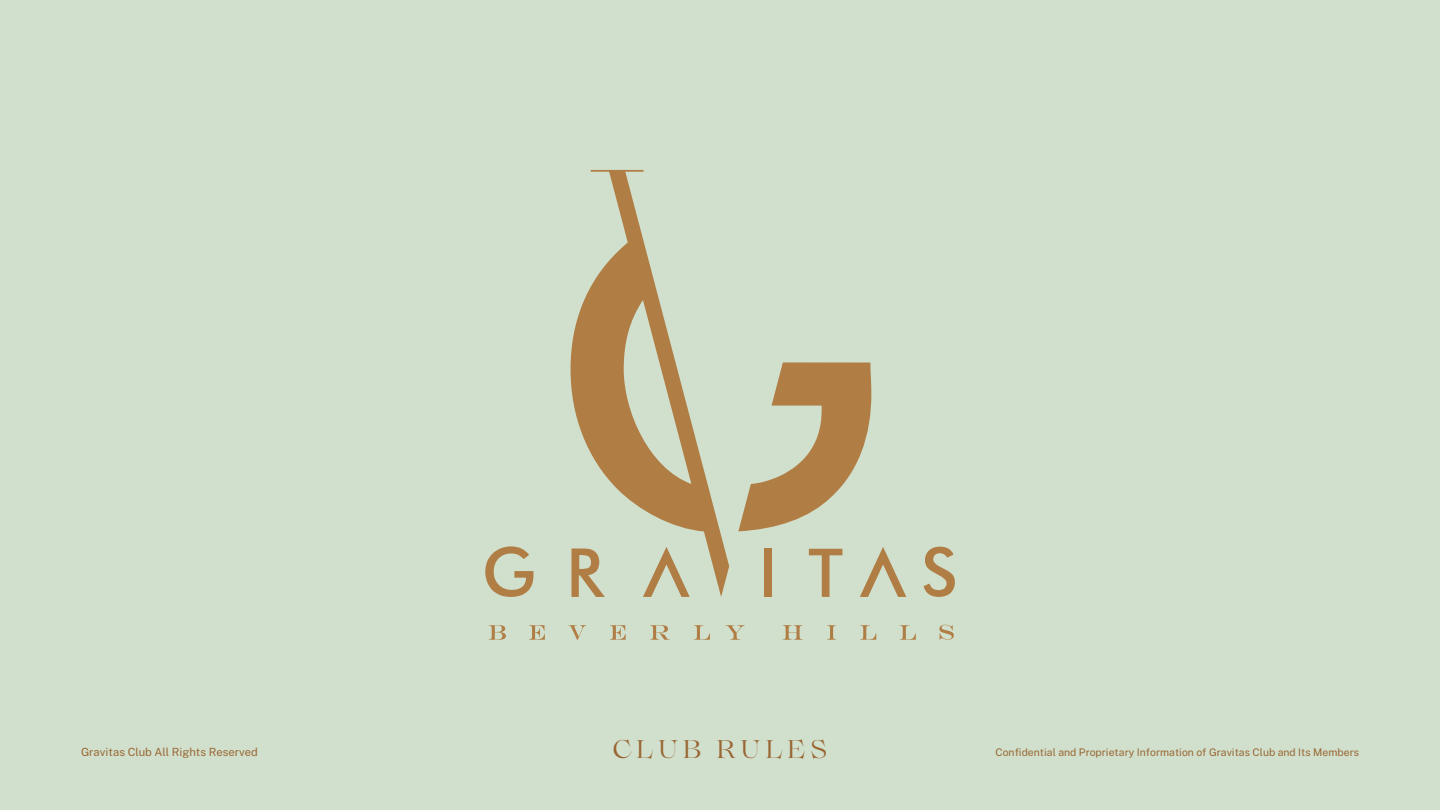
<style>
.page{position:relative;width:1440px;height:810px;background:#d1e0cd}
.page>*{position:absolute;margin:0;border:0;box-sizing:border-box;transform-origin:0 0}
.t1{font:25.5px "Lovelace";letter-spacing:.17em;color:#963}
.t2{font:11.25px "Public Sans";color:#963}
.t3{font:10.5px "Public Sans";color:#963}
</style>
<div class="page">
<svg style="left:485px;top:546px;width:48px;height:51px"></svg>
<svg style="left:924px;top:546px;width:31px;height:51px"></svg>
<svg style="left:872px;top:547px;width:34px;height:50px"></svg>
<svg style="left:489px;top:625px;width:17px;height:15px"></svg>
<svg style="left:783px;top:625px;width:171px;height:15px"></svg>
<svg style="left:725px;top:625px;width:20px;height:15px"></svg>
<svg style="left:529px;top:625px;width:181px;height:15px"></svg>
<svg style="left:571px;top:170px;width:301px;height:427px"></svg>
<p class="t2" style="left:81px;top:745px;width:178px">Gravitas Club All Rights Reserved</p>
<h1 class="t1" style="left:613px;top:739px;width:216px">CLUB RULES</h1>
<p class="t3" style="left:996px;top:746px;width:365px">Confidential and Proprietary Information of Gravitas Club and Its Members</p>
</div>
